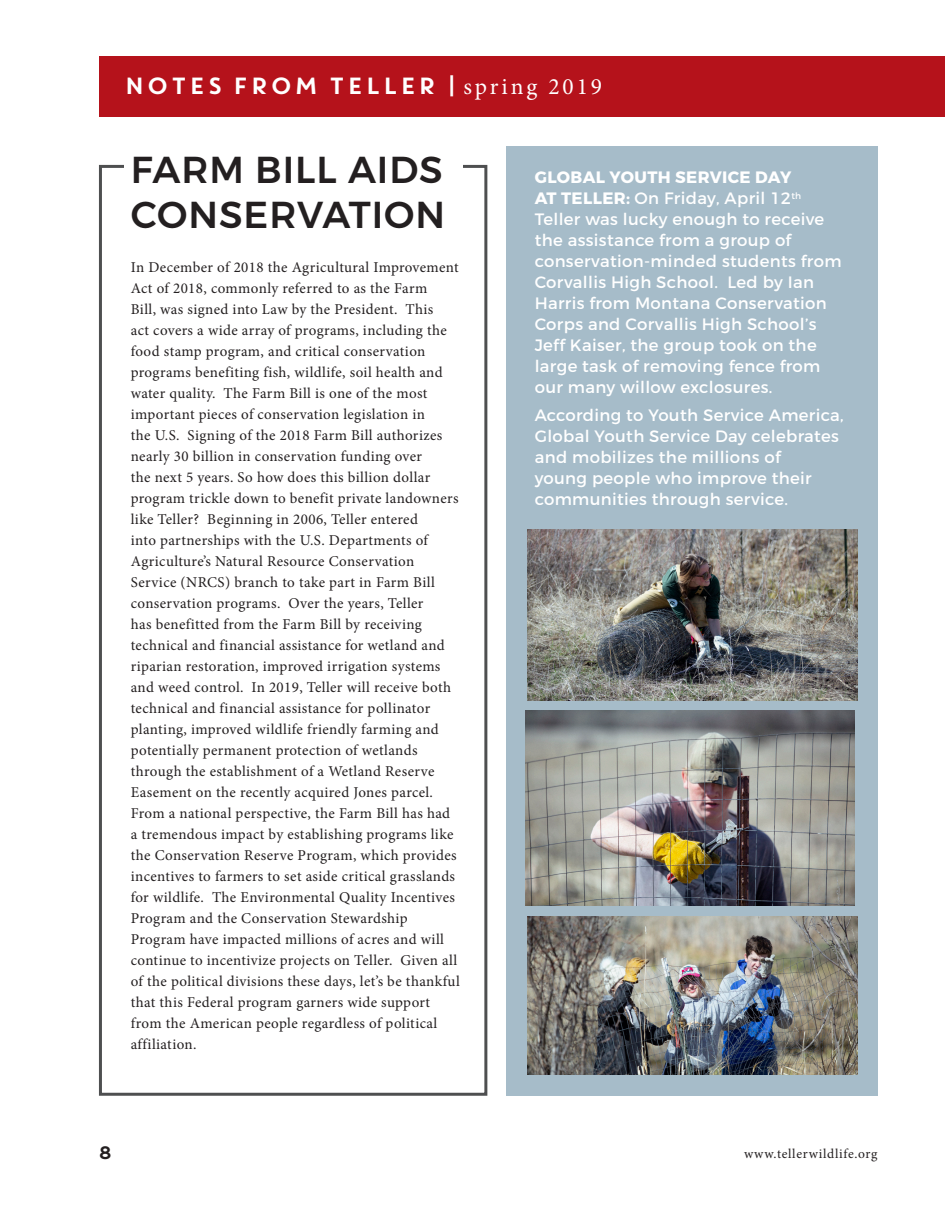
<style>
.page{position:relative;width:945px;height:1215px;background:#fff}
.page>*{position:absolute;margin:0;border:0;box-sizing:border-box;transform-origin:0 0}
.t1{font:500 37.5px "Montserrat";letter-spacing:.025em;color:#231f20}
.t2{font:23.4px "Core Circus";color:#fff}
.t3{font:18px "Core Circus";color:#231f20}
.t4{font:16.5px/21px "Montserrat";letter-spacing:.02em;color:#fff}
.t5{font:15px/21px "Minion Pro";letter-spacing:.025em;color:#231f20}
.t6{font:13.5px "Minion Pro";letter-spacing:.05em;color:#231f20}
.s1{font-family:"Minion Pro"}
.s2{font-weight:700}
</style>
<div class="page">
<div style="left:99px;top:56px;width:833px;height:61px;background:#b5121b"></div>
<div style="left:932px;top:56px;width:13px;height:61px;background:#b5121b"></div>
<div style="left:99px;top:165px;width:388px;height:931px;border:3px solid #4e4f50"></div>
<div style="left:125px;top:155px;width:49px;height:37px;background:#fff"></div>
<div style="left:131px;top:146px;width:331px;height:82px;background:#fff"></div>
<div style="left:506px;top:146px;width:372px;height:950px;background:#a6bcc9"></div>
<img style="left:527px;top:529px;width:330px;height:171px">
<img style="left:525px;top:711px;width:330px;height:195px">
<img style="left:527px;top:916px;width:330px;height:159px">
<h2 class="t2" style="left:123px;top:70px;width:480px">NOTES FROM TELLER | <span class="s1">spring 2019</span></h2>
<p class="t1" style="left:131px;top:147px;width:314px">FARM BILL AIDS</p>
<p class="t1" style="left:131px;top:192px;width:316px">CONSERVATION</p>
<p class="t5" style="left:131px;top:257px;width:331px">In December of 2018 the Agricultural Improvement Act of 2018, commonly referred to as the Farm<br>Bill, was signed into Law by the President. This<br>act covers a wide array of programs, including the food stamp program, and critical conservation programs benefiting fish, wildlife, soil health and water quality. The Farm Bill is one of the most important pieces of conservation legislation in<br>the U.S. Signing of the 2018 Farm Bill authorizes nearly 30 billion in conservation funding over<br>the next 5 years. So how does this billion dollar program trickle down to benefit private landowners like Teller? Beginning in 2006, Teller entered<br>into partnerships with the U.S. Departments of Agriculture’s Natural Resource Conservation Service (NRCS) branch to take part in Farm Bill conservation programs. Over the years, Teller<br>has benefitted from the Farm Bill by receiving technical and financial assistance for wetland and riparian restoration, improved irrigation systems and weed control. In 2019, Teller will receive both technical and financial assistance for pollinator planting, improved wildlife friendly farming and potentially permanent protection of wetlands through the establishment of a Wetland Reserve Easement on the recently acquired Jones parcel.<br>From a national perspective, the Farm Bill has had a tremendous impact by establishing programs like the Conservation Reserve Program, which provides incentives to farmers to set aside critical grasslands for wildlife. The Environmental Quality Incentives Program and the Conservation Stewardship Program have impacted millions of acres and will continue to incentivize projects on Teller. Given all of the political divisions these days, let’s be thankful that this Federal program garners wide support from the American people regardless of political affiliation.</p>
<p class="t4" style="left:535px;top:166px;width:308px"><span class="s2">GLOBAL YOUTH SERVICE DAY<br>AT TELLER:</span> On Friday, April 12<sup>th<br></sup>Teller was lucky enough to receive the assistance from a group of conservation-minded students from<br>Corvallis High School. Led by Ian<br>Harris from Montana Conservation<br>Corps and Corvallis High School’s<br>Jeff Kaiser, the group took on the large task of removing fence from our many willow exclosures.</p>
<p class="t4" style="left:535px;top:405px;width:310px">According to Youth Service America,<br>Global Youth Service Day celebrates and mobilizes the millions of<br>young people who improve their communities through service.</p>
<p class="t3" style="left:98px;top:1140px;width:17px">8</p>
<p class="t6" style="left:744px;top:1144px;width:135px">www.tellerwildlife.org</p>
</div>
